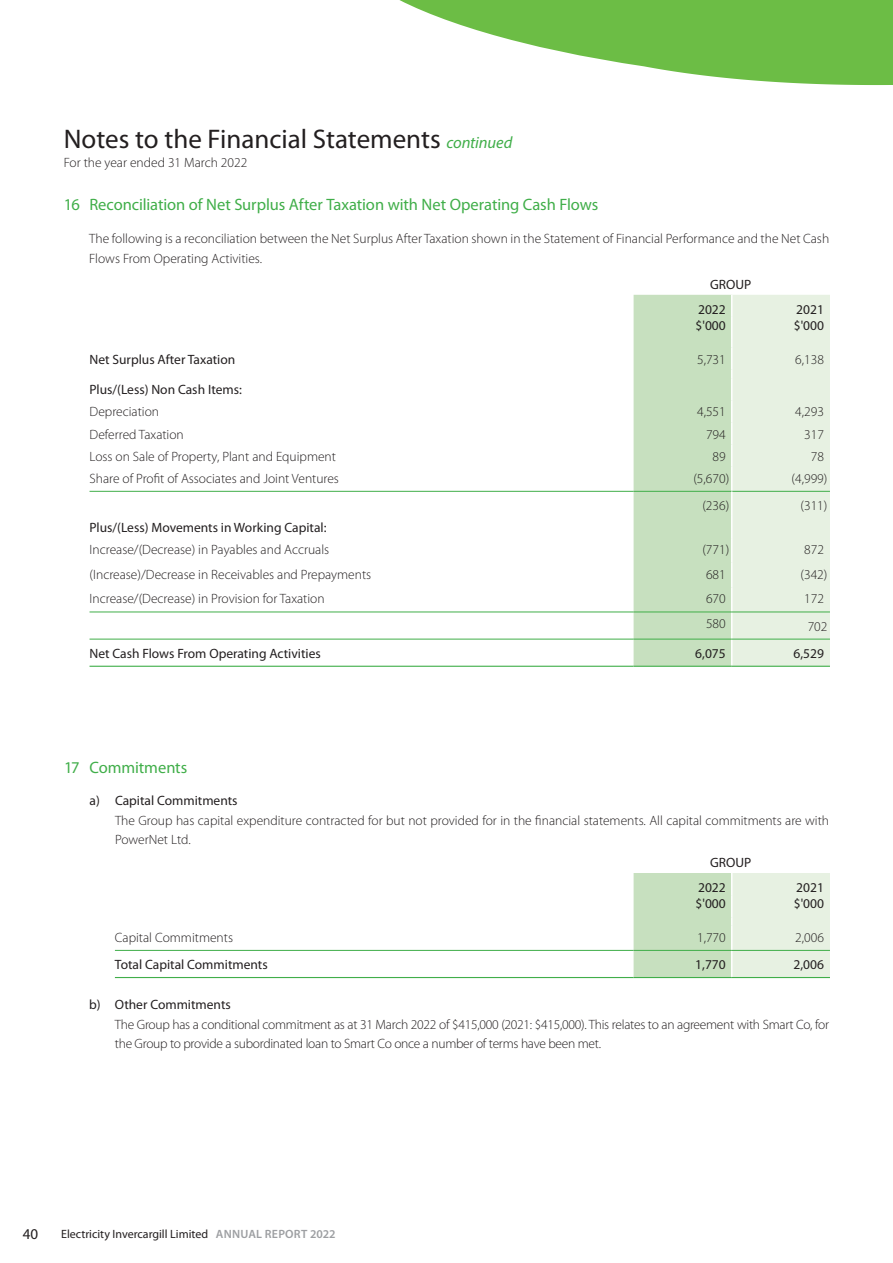
<style>
.page{position:relative;width:893px;height:1263px;background:#fff}
.page>*{position:absolute;margin:0;border:0;box-sizing:border-box;transform-origin:0 0}
.t1{font:27px "Myriad Pro";color:#231f20}
.Tab_x1{font:16.5px "Myriad Pro";letter-spacing:-.005em;color:#40ae49}
.t2{font:15px "Myriad Pro";color:#231f20}
.Tab_x1-2{font:300 13.5px/19.5px "Myriad Pro";color:#231f20}
.Tab_x1-3{font:13.5px "Myriad Pro";color:#231f20}
.Tab_x_2{font:300 13.5px/19.5px "Myriad Pro";letter-spacing:-.02em;color:#231f20}
.Tab_x_2-2{font:300 13.5px/19.5px "Myriad Pro";color:#231f20}
.Notes_Bottom{font:13.5px "Myriad Pro";color:#231f20}
.Notes_Bottom-2{font:300 13.5px "Myriad Pro";color:#231f20}
.t3{font:12px "Myriad Pro";color:#231f20}
.s1{font-style:italic;font-size:16.5px;color:#40ae49}
.s2{font-weight:600;color:#9d9fa2}
</style>
<div class="page">
<svg style="left:399px;top:0;width:494px;height:85px"></svg>
<hr style="left:90px;top:491px;width:544px;height:1px;background:#40ae49">
<hr style="left:90px;top:612px;width:544px;height:1px;background:#40ae49">
<hr style="left:90px;top:639px;width:544px;height:1px;background:#40ae49">
<hr style="left:90px;top:666px;width:544px;height:1px;background:#40ae49">
<hr style="left:634px;top:666px;width:98px;height:1px;background:#40ae49">
<hr style="left:732px;top:666px;width:98px;height:1px;background:#40ae49">
<svg style="left:634px;top:295px;width:196px;height:371px;background:#d6e8cf"></svg>
<hr style="left:732px;top:612px;width:98px;height:1px;background:#40ae49">
<hr style="left:634px;top:612px;width:98px;height:1px;background:#40ae49">
<hr style="left:634px;top:639px;width:98px;height:1px;background:#40ae49">
<svg style="left:633px;top:873px;width:197px;height:104px;background:#d7e8d0"></svg>
<hr style="left:115px;top:977px;width:519px;height:1px;background:#40ae49">
<hr style="left:634px;top:977px;width:98px;height:1px;background:#40ae49">
<hr style="left:732px;top:977px;width:98px;height:1px;background:#40ae49">
<hr style="left:115px;top:950px;width:519px;height:1px;background:#40ae49">
<hr style="left:634px;top:950px;width:98px;height:1px;background:#40ae49">
<hr style="left:732px;top:950px;width:98px;height:1px;background:#40ae49">
<p class="t1" style="left:64px;top:122px;width:450px">Notes to the Financial Statements <span class="s1">continued</span></p>
<p class="Notes_Bottom-2" style="left:64px;top:155px;width:185px">For the year ended 31 March 2022</p>
<p class="Tab_x1" style="left:64px;top:194px;width:536px">16 Reconciliation of Net Surplus After Taxation with Net Operating Cash Flows</p>
<p class="Tab_x1-2" style="left:89px;top:229px;width:741px">The following is a reconciliation between the Net Surplus After Taxation shown in the Statement of Financial Performance and the Net Cash<br>Flows From Operating Activities.</p>
<p class="Notes_Bottom" style="left:710px;top:276px;width:43px">GROUP</p>
<p class="Notes_Bottom" style="left:698px;top:301px;width:29px">2022</p>
<p class="Notes_Bottom" style="left:695px;top:317px;width:32px">$'000</p>
<p class="Notes_Bottom" style="left:796px;top:301px;width:29px">2021</p>
<p class="Notes_Bottom" style="left:794px;top:317px;width:32px">$'000</p>
<p class="Tab_x1-3" style="left:90px;top:351px;width:147px">Net Surplus After Taxation</p>
<p class="Tab_x1-2" style="left:697px;top:349px;width:30px">5,731</p>
<p class="Tab_x1-2" style="left:795px;top:349px;width:30px">6,138</p>
<p class="Tab_x1-3" style="left:90px;top:381px;width:154px">Plus/(Less) Non Cash Items:</p>
<p class="Tab_x1-2" style="left:90px;top:402px;width:71px">Depreciation</p>
<p class="Tab_x1-2" style="left:697px;top:402px;width:30px">4,551</p>
<p class="Tab_x1-2" style="left:795px;top:402px;width:30px">4,293</p>
<p class="Tab_x1-2" style="left:90px;top:424px;width:96px">Deferred Taxation</p>
<p class="Tab_x1-2" style="left:706px;top:424px;width:21px">794</p>
<p class="Tab_x1-2" style="left:804px;top:424px;width:21px">317</p>
<p class="Tab_x1-2" style="left:90px;top:446px;width:248px">Loss on Sale of Property, Plant and Equipment</p>
<p class="Tab_x1-2" style="left:713px;top:446px;width:15px">89</p>
<p class="Tab_x1-2" style="left:811px;top:446px;width:15px">78</p>
<p class="Tab_x1-2" style="left:90px;top:468px;width:251px">Share of Profit of Associates and Joint Ventures</p>
<p class="Tab_x1-2" style="left:693px;top:468px;width:37px">(5,670)</p>
<p class="Tab_x1-2" style="left:792px;top:468px;width:37px">(4,999)</p>
<p class="Tab_x1-2" style="left:702px;top:496px;width:28px">(236)</p>
<p class="Tab_x1-2" style="left:800px;top:496px;width:28px">(311)</p>
<p class="Tab_x1-3" style="left:90px;top:519px;width:238px">Plus/(Less) Movements in Working Capital:</p>
<p class="Tab_x1-2" style="left:90px;top:540px;width:241px">Increase/(Decrease) in Payables and Accruals</p>
<p class="Tab_x1-2" style="left:702px;top:540px;width:28px">(771)</p>
<p class="Tab_x1-2" style="left:804px;top:540px;width:21px">872</p>
<p class="Tab_x1-2" style="left:90px;top:564px;width:283px">(Increase)/Decrease in Receivables and Prepayments</p>
<p class="Tab_x1-2" style="left:706px;top:564px;width:21px">681</p>
<p class="Tab_x1-2" style="left:800px;top:564px;width:28px">(342)</p>
<p class="Tab_x1-2" style="left:90px;top:589px;width:237px">Increase/(Decrease) in Provision for Taxation</p>
<p class="Tab_x1-2" style="left:706px;top:589px;width:21px">670</p>
<p class="Tab_x1-2" style="left:804px;top:589px;width:21px">172</p>
<p class="Tab_x1-2" style="left:706px;top:614px;width:21px">580</p>
<p class="Tab_x1-2" style="left:808px;top:616px;width:21px">702</p>
<p class="Tab_x1-3" style="left:90px;top:645px;width:233px">Net Cash Flows From Operating Activities</p>
<p class="Tab_x1-3" style="left:695px;top:645px;width:32px">6,075</p>
<p class="Tab_x1-3" style="left:793px;top:645px;width:32px">6,529</p>
<p class="Tab_x1" style="left:64px;top:757px;width:125px">17 Commitments</p>
<p class="Tab_x1-3" style="left:90px;top:792px;width:150px">a) Capital Commitments</p>
<p class="Tab_x_2-2" style="left:115px;top:810px;width:716px">The Group has capital expenditure contracted for but not provided for in the financial statements. All capital commitments are with<br>PowerNet Ltd.</p>
<p class="Notes_Bottom" style="left:710px;top:854px;width:43px">GROUP</p>
<p class="Notes_Bottom" style="left:698px;top:879px;width:29px">2022</p>
<p class="Notes_Bottom" style="left:695px;top:895px;width:32px">$'000</p>
<p class="Notes_Bottom" style="left:796px;top:879px;width:29px">2021</p>
<p class="Notes_Bottom" style="left:794px;top:895px;width:32px">$'000</p>
<p class="Tab_x1-2" style="left:115px;top:927px;width:120px">Capital Commitments</p>
<p class="Tab_x1-2" style="left:697px;top:927px;width:30px">1,770</p>
<p class="Tab_x1-2" style="left:795px;top:927px;width:30px">2,006</p>
<p class="Tab_x1-3" style="left:115px;top:956px;width:154px">Total Capital Commitments</p>
<p class="Notes_Bottom" style="left:695px;top:956px;width:32px">1,770</p>
<p class="Notes_Bottom" style="left:793px;top:956px;width:32px">2,006</p>
<p class="Tab_x1-3" style="left:89px;top:996px;width:143px">b) Other Commitments</p>
<p class="Tab_x_2" style="left:115px;top:1014px;width:716px">The Group has a conditional commitment as at 31 March 2022 of $415,000 (2021: $415,000). This relates to an agreement with Smart Co, for the Group to provide a subordinated loan to Smart Co once a number of terms have been met.</p>
<p class="t2" style="left:23px;top:1224px;width:17px">40</p>
<p class="t3" style="left:61px;top:1226px;width:276px">Electricity Invercargill Limited <span class="s2">ANNUAL REPORT 2022</span></p>
</div>
